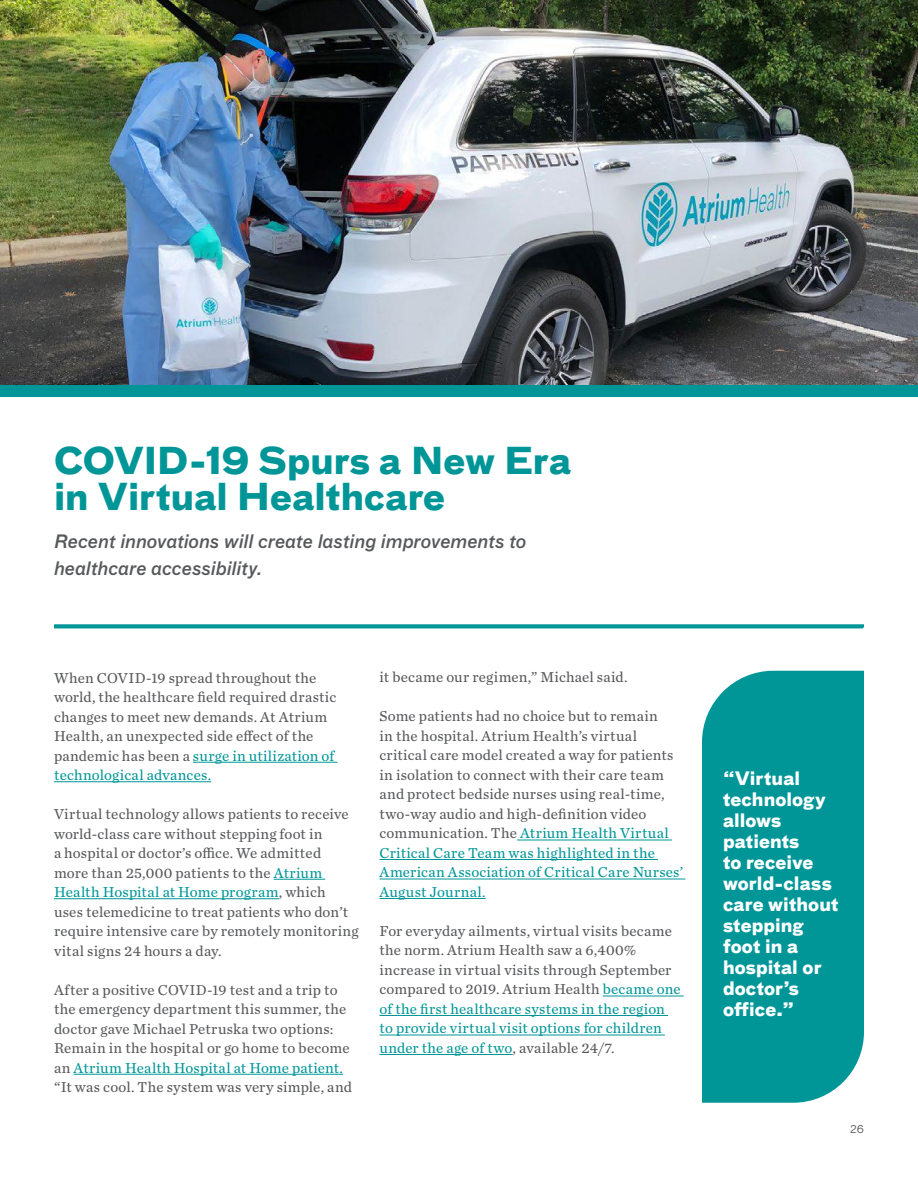
<style>
.page{position:relative;width:918px;height:1188px;background:#fff}
.page>*{position:absolute;margin:0;border:0;box-sizing:border-box;transform-origin:0 0}
.t1{font:700 36px/36px "Bau Pro";color:#009698}
.t2{font:700 18px/21px "Bau Pro";letter-spacing:.005em;color:#fff}
.t3{font:italic 500 18px/27px "Bau Pro";color:#57585b}
.t4{font:15px/19.5px "Chronicle Text G2";letter-spacing:.015em;color:#57585b}
.t5{font:10.5px "Bau Pro";color:#57585b}
.s1{color:#009698}
</style>
<div class="page">
<img style="left:0;top:0;width:918px;height:385px">
<hr style="left:193px;top:762px;width:145px;height:1px;background:#009698">
<hr style="left:54px;top:781px;width:157px;height:1px;background:#009698">
<hr style="left:274px;top:879px;width:51px;height:1px;background:#009698">
<hr style="left:54px;top:898px;width:225px;height:1px;background:#009698">
<hr style="left:74px;top:1074px;width:269px;height:1px;background:#009698">
<hr style="left:517px;top:840px;width:155px;height:1px;background:#009698">
<hr style="left:380px;top:859px;width:278px;height:1px;background:#009698">
<hr style="left:380px;top:879px;width:306px;height:1px;background:#009698">
<hr style="left:380px;top:898px;width:106px;height:1px;background:#009698">
<hr style="left:603px;top:996px;width:81px;height:1px;background:#009698">
<hr style="left:380px;top:1015px;width:288px;height:1px;background:#009698">
<hr style="left:380px;top:1035px;width:285px;height:1px;background:#009698">
<hr style="left:380px;top:1054px;width:133px;height:1px;background:#009698">
<div style="left:0;top:385px;width:918px;height:11px;background:#009698"></div>
<svg style="left:54px;top:624px;width:810px;height:4px;background:#129d9f"></svg>
<div style="left:702px;top:671px;width:162px;height:432px;background:#009698"></div>
<h1 class="t1" style="left:54px;top:440px;width:519px">COVID-19 Spurs a New Era in Virtual Healthcare</h1>
<p class="t3" style="left:54px;top:527px;width:474px">Recent innovations will create lasting improvements to healthcare accessibility.</p>
<p class="t4" style="left:54px;top:667px;width:284px">When COVID-19 spread throughout the world, the healthcare field required drastic changes to meet new demands. At Atrium Health, an unexpected side effect of the pandemic has been a <span class="s1">surge in utilization of technological advances.</span></p>
<p class="t4" style="left:54px;top:804px;width:306px">Virtual technology allows patients to receive world-class care without stepping foot in<br>a hospital or doctor’s office. We admitted more than 25,000 patients to the <span class="s1">Atrium Health Hospital at Home program</span>, which<br>uses telemedicine to treat patients who don’t require intensive care by remotely monitoring vital signs 24 hours a day.</p>
<p class="t4" style="left:54px;top:979px;width:299px">After a positive COVID-19 test and a trip to the emergency department this summer, the doctor gave Michael Petruska two options:<br>Remain in the hospital or go home to become an <span class="s1">Atrium Health Hospital at Home patient. </span>“It was cool. The system was very simple, and</p>
<p class="t4" style="left:380px;top:667px;width:250px">it became our regimen,” Michael said.</p>
<p class="t4" style="left:380px;top:706px;width:305px">Some patients had no choice but to remain<br>in the hospital. Atrium Health’s virtual critical care model created a way for patients in isolation to connect with their care team and protect bedside nurses using real-time, two-way audio and high-definition video communication. The <span class="s1">Atrium Health Virtual Critical Care Team was highlighted in the American Association of Critical Care Nurses’ August Journal.</span></p>
<p class="t4" style="left:380px;top:920px;width:303px">For everyday ailments, virtual visits became the norm. Atrium Health saw a 6,400% increase in virtual visits through September compared to 2019. Atrium Health <span class="s1">became one of the first healthcare systems in the region to provide virtual visit options for children under the age of two</span>, available 24/7.</p>
<p class="t2" style="left:723px;top:767px;width:117px">“Virtual technology allows patients<br>to receive world-class care without stepping foot in a hospital or doctor’s office.”</p>
<p class="t5" style="left:850px;top:1122px;width:15px">26</p>
</div>
